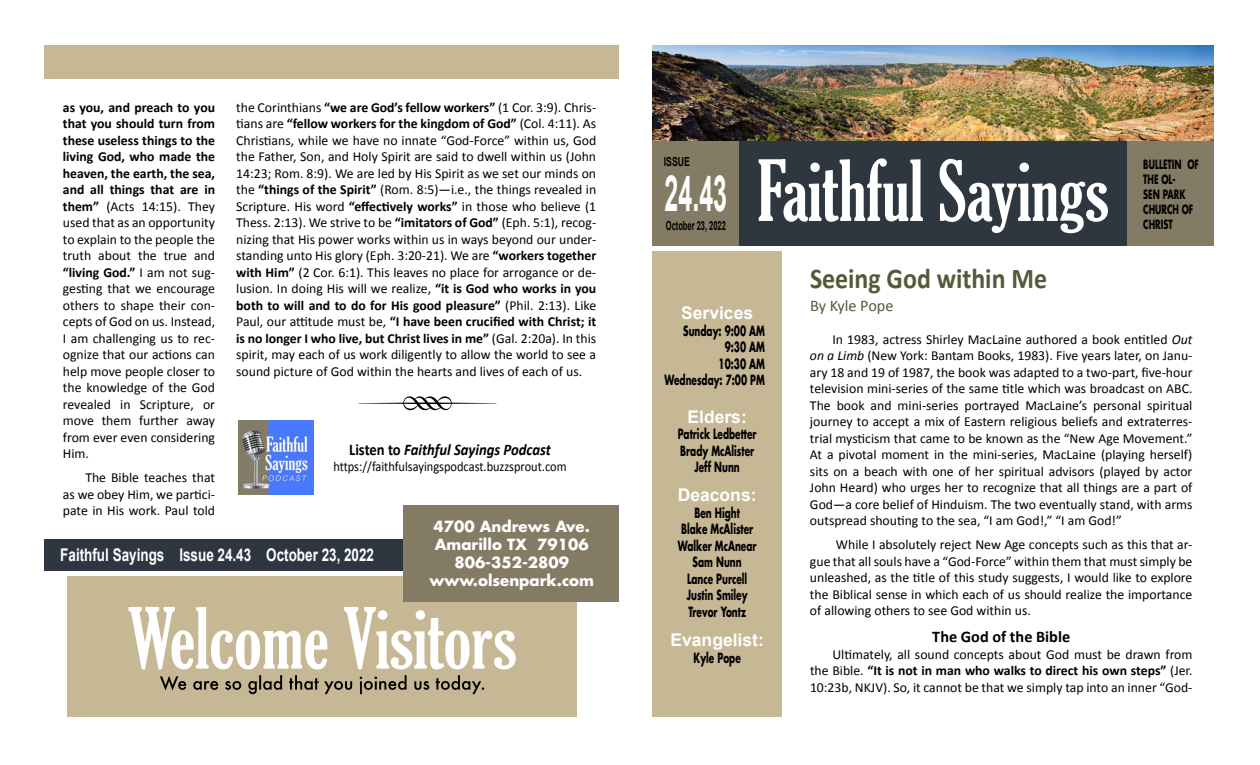
<style>
.page{position:relative;width:1260px;height:765px;background:#fff}
.page>*{position:absolute;margin:0;border:0;box-sizing:border-box;transform-origin:0 0}
.t1{font:87.5px "Type Embellishments One Let Plain";color:#000;scale:.9 1}
.t2{font:extra-condensed 81.25px "Gloucester";color:#fff}
.t3{font:700 50px "Arial";color:#fff;scale:.5 1}
.t4{font:700 28.75px "Calibri";color:#545a38;scale:.9 1}
.t5{font:700 17.5px "Arial";color:#fff;scale:.77 1}
.t6{font:700 17.5px "Arial";color:#fff}
.t7{font:italic 700 16.25px "Calibri";color:#000;scale:.9 1}
.t8{font:700 16.25px "Calibri";color:#000}
.t9{font:16.25px "Calibri";color:#545a38}
.t10{font:700 15px/18px "Futura Std";color:#fff;text-align:center}
.t11{font:13.75px/16.5px "Calibri";color:#000;text-align:justify}
.t12{font:700 13.75px/16.5px "Futura Std";color:#000;text-align:center;scale:.65 1}
.t13{font:13.75px "Calibri";color:#000;scale:.9 1}
.t14{font:700 12.5px/15px "Futura Std";color:#000;scale:.65 1}
.t15{font:700 12.5px "Arial";color:#000;scale:.6 1}
.t16{font:700 12.5px "Arial";color:#000;scale:.7 1}
.s1{font-weight:700}
.s2{font-style:normal}
.s3{font-style:italic}
</style>
<div class="page">
<div style="left:68px;top:577px;width:509px;height:140px;background:#c6b795"></div>
<svg style="left:160px;top:675px;width:324px;height:19px"></svg>
<div style="left:44px;top:45px;width:575px;height:34px;background:#c6b795"></div>
<div style="left:652px;top:251px;width:130px;height:466px;background:#c6b795"></div>
<img style="left:652px;top:45px;width:562px;height:97px">
<div style="left:739px;top:142px;width:388px;height:104px;background:#2e3640"></div>
<div style="left:1127px;top:142px;width:87px;height:104px;background:#837b64"></div>
<div style="left:652px;top:141px;width:87px;height:105px;background:#837b64"></div>
<div style="left:45px;top:540px;width:561px;height:31px;background:#2e3640"></div>
<div style="left:404px;top:506px;width:215px;height:96px;background:#837b64"></div>
<img style="left:239px;top:420px;width:75px;height:75px">
<p class="t11" style="left:63px;top:98px;width:154px"><span class="s1">as you, and preach to you that you should turn from these useless things to the living God, who made the heaven, the earth, the sea, and all things that are in them”</span> (Acts 14:15). They used that as an opportunity to explain to the people the truth about the true and <span class="s1">“living God.”</span> I am not sug&shy;gesting that we encourage others to shape their con&shy;cepts of God on us. Instead, I am challenging us to rec&shy;ognize that our actions can help move people closer to the knowledge of the God revealed in Scripture, or move them further away from ever even considering Him.</p>
<p class="t11" style="left:63px;top:469px;width:154px;text-indent:22px">The Bible teaches that as we obey Him, we partici&shy;pate in His work. Paul told</p>
<p class="t11" style="left:236px;top:98px;width:362px">the Corinthians <span class="s1">“we are God’s fellow workers”</span> (1 Cor. 3:9). Chris&shy;tians are <span class="s1">“fellow workers for the kingdom of God”</span> (Col. 4:11). As Christians, while we have no innate “God-Force” within us, God the Father, Son, and Holy Spirit are said to dwell within us (John 14:23; Rom. 8:9). We are led by His Spirit as we set our minds on the <span class="s1">“things of the Spirit”</span> (Rom. 8:5)—i.e., the things revealed in Scripture. His word <span class="s1">“effectively works”</span> in those who believe (1<br>Thess. 2:13). We strive to be <span class="s1">“imitators of God”</span> (Eph. 5:1), recog&shy;nizing that His power works within us in ways beyond our under&shy;standing unto His glory (Eph. 3:20-21). We are <span class="s1">“workers together with Him”</span> (2 Cor. 6:1). This leaves no place for arrogance or de&shy;lusion. In doing His will we realize, <span class="s1">“it is God who works in you both to will and to do for His good pleasure”</span> (Phil. 2:13). Like Paul, our attitude must be, <span class="s1">“I have been crucified with Christ; it is no longer I who live, but Christ lives in me”</span> (Gal. 2:20a). In this spirit, may each of us work diligently to allow the world to see a sound picture of God within the hearts and lives of each of us.</p>
<h1 class="t1" style="left:355px;top:369px;width:163px">R</h1>
<p class="t7" style="left:349px;top:440px;width:225px"><span class="s2">Listen to</span> Faithful Sayings Podcast</p>
<p class="t13" style="left:333px;top:458px;width:261px">https://faithfulsayingspodcast.buzzsprout.com</p>
<p class="t5" style="left:60px;top:544px;width:409px">Faithful Sayings Issue 24.43 October 23, 2022</p>
<p class="t10" style="left:429px;top:518px;width:166px">4700 Andrews Ave.<br>Amarillo TX 79106<br>806-352-2809 www.olsenpark.com</p>
<h2 class="t2" style="left:127px;top:592px;width:391px">Welcome Visitors</h2>
<p class="t16" style="left:664px;top:154px;width:39px">ISSUE</p>
<h3 class="t3" style="left:665px;top:161px;width:127px">24.43</h3>
<p class="t15" style="left:666px;top:217px;width:102px">October 23, 2022</p>
<h2 class="t2" style="left:757px;top:145px;width:353px">Faithful Sayings</h2>
<p class="t14" style="left:1143px;top:157px;width:87px">BULLETIN OF<br>THE OL-<br>SEN PARK<br>CHURCH OF<br>CHRIST</p>
<p class="t6" style="left:681px;top:301px;width:73px">Services</p>
<p class="t12" style="left:664px;top:322px;width:156px;text-align:right">Sunday: 9:00 AM<br>9:30 AM<br>10:30 AM<br>Wednesday: 7:00 PM</p>
<p class="t6" style="left:688px;top:405px;width:61px">Elders:</p>
<p class="t12" style="left:678px;top:425px;width:123px">Patrick Ledbetter<br>Brady McAlister<br>Jeff Nunn</p>
<p class="t6" style="left:678px;top:484px;width:80px">Deacons:</p>
<p class="t12" style="left:678px;top:504px;width:123px">Ben Hight<br>Blake McAlister<br>Walker McAnear<br>Sam Nunn<br>Lance Purcell<br>Justin Smiley<br>Trevor Yontz</p>
<p class="t6" style="left:671px;top:628px;width:95px">Evangelist:</p>
<p class="t12" style="left:694px;top:649px;width:74px">Kyle Pope</p>
<h3 class="t4" style="left:810px;top:261px;width:265px">Seeing God within Me</h3>
<p class="t9" style="left:810px;top:295px;width:85px">By Kyle Pope</p>
<p class="t11" style="left:810px;top:330px;width:384px;text-indent:23px">In 1983, actress Shirley MacLaine authored a book entitled <span class="s3">Out on a Limb</span> (New York: Bantam Books, 1983). Five years later, on Janu&shy;ary 18 and 19 of 1987, the book was adapted to a two-part, five-hour television mini-series of the same title which was broadcast on ABC.<br>The book and mini-series portrayed MacLaine’s personal spiritual journey to accept a mix of Eastern religious beliefs and extraterres&shy;trial mysticism that came to be known as the “New Age Movement.” At a pivotal moment in the mini-series, MacLaine (playing herself) sits on a beach with one of her spiritual advisors (played by actor John Heard) who urges her to recognize that all things are a part of God—a core belief of Hinduism. The two eventually stand, with arms outspread shouting to the sea, “I am God!,” “I am God!”</p>
<p class="t11" style="left:810px;top:536px;width:384px;text-indent:26px">While I absolutely reject New Age concepts such as this that ar&shy;gue that all souls have a “God-Force” within them that must simply be unleashed, as the title of this study suggests, I would like to explore the Biblical sense in which each of us should realize the importance of allowing others to see God within us.</p>
<p class="t8" style="left:932px;top:627px;width:139px">The God of the Bible</p>
<p class="t11" style="left:810px;top:645px;width:384px;text-indent:22px">Ultimately, all sound concepts about God must be drawn from the Bible. <span class="s1">“It is not in man who walks to direct his own steps”</span> (Jer.<br>10:23b, NKJV). So, it cannot be that we simply tap into an inner “God-</p>
</div>
